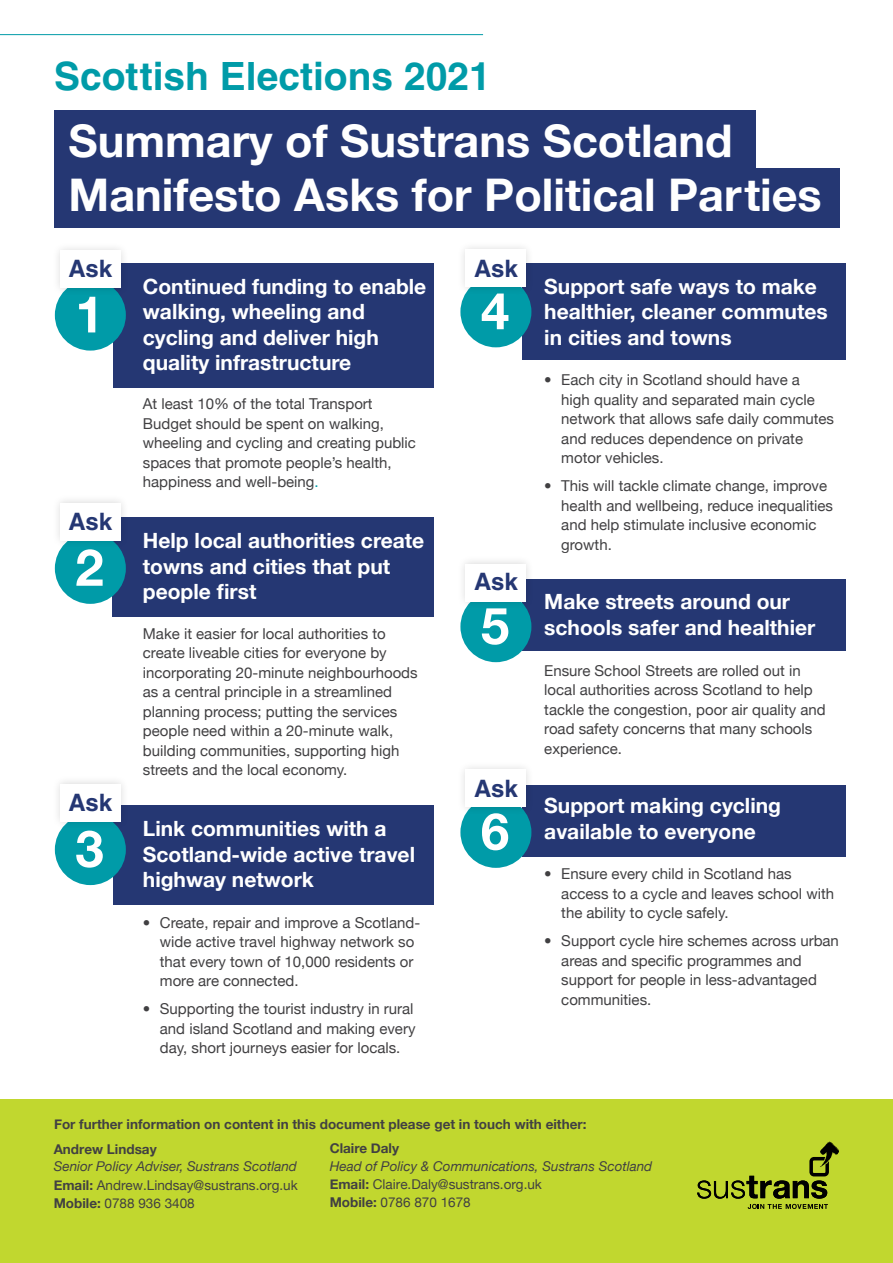
<style>
.page{position:relative;width:893px;height:1263px;background:#fff}
.page>*{position:absolute;margin:0;border:0;box-sizing:border-box;transform-origin:0 0}
.t1{font:700 51px "Helvetica Neue";color:#fff}
.t2{font:700 45px/54px "Helvetica Neue";color:#fff}
.t3{font:700 39px "Helvetica LT Std";color:#009ba8}
.t4{font:700 24px "Helvetica LT Std";letter-spacing:-.01em;color:#253773}
.t5{font:700 21px/25.5px "Helvetica Neue";color:#fff}
.t6{font:15px/19.5px "Helvetica Neue";color:#414042}
.t7{font:italic 13.5px/18.1px "Helvetica Neue";color:#414042}
.t8{font:700 13.5px/24.5px "Helvetica Neue";color:#414042}
.t9{font:13.5px/18.1px "Helvetica Neue";color:#414042;text-align:justify}
.s1{font-family:"Helvetica 55 Roman"}
.s2{color:#009ba8}
.s3{font-style:italic}
.s4{font-weight:700}
.s5{font-weight:700;font-style:normal}
.s6{font-style:normal}
.s7{font-family:"Helvetica 55 Roman";font-style:normal}
</style>
<div class="page">
<div style="left:0;top:1099px;width:893px;height:164px;background:#c1d72f"></div>
<svg style="left:697px;top:1141px;width:142px;height:68px"></svg>
<div style="left:112px;top:517px;width:322px;height:100px;background:#253773"></div>
<div style="left:113px;top:805px;width:321px;height:100px;background:#253773"></div>
<div style="left:522px;top:785px;width:324px;height:71px;background:#253773"></div>
<div style="left:522px;top:580px;width:324px;height:71px;background:#253773"></div>
<div style="left:522px;top:264px;width:324px;height:96px;background:#253773"></div>
<div style="left:113px;top:264px;width:321px;height:124px;background:#253773"></div>
<div style="left:54px;top:110px;width:702px;height:60px;background:#253773"></div>
<div style="left:54px;top:168px;width:785px;height:60px;background:#253773"></div>
<hr style="left:0;top:34px;width:483px;height:1px;background:#009ba8">
<div style="left:55px;top:280px;width:71px;height:71px;background:#009ba8;border-radius:50%"></div>
<div style="left:460px;top:276px;width:71px;height:71px;background:#009ba8;border-radius:50%"></div>
<div style="left:55px;top:533px;width:71px;height:71px;background:#009ba8;border-radius:50%"></div>
<div style="left:460px;top:591px;width:71px;height:71px;background:#009ba8;border-radius:50%"></div>
<div style="left:55px;top:814px;width:71px;height:71px;background:#009ba8;border-radius:50%"></div>
<div style="left:460px;top:797px;width:71px;height:71px;background:#009ba8;border-radius:50%"></div>
<div style="left:51px;top:242px;width:78px;height:54px;background:#000;opacity:.15"></div>
<div style="left:60px;top:250px;width:61px;height:38px;background:#fff"></div>
<div style="left:51px;top:494px;width:78px;height:55px;background:#000;opacity:.15"></div>
<div style="left:60px;top:503px;width:61px;height:37px;background:#fff"></div>
<div style="left:51px;top:775px;width:78px;height:55px;background:#000;opacity:.15"></div>
<div style="left:60px;top:784px;width:61px;height:37px;background:#fff"></div>
<div style="left:457px;top:761px;width:77px;height:55px;background:#000;opacity:.15"></div>
<div style="left:466px;top:770px;width:60px;height:37px;background:#fff"></div>
<div style="left:457px;top:555px;width:77px;height:55px;background:#000;opacity:.15"></div>
<div style="left:466px;top:564px;width:60px;height:37px;background:#fff"></div>
<div style="left:457px;top:241px;width:77px;height:54px;background:#000;opacity:.15"></div>
<div style="left:466px;top:249px;width:60px;height:38px;background:#fff"></div>
<h3 class="t3" style="left:54px;top:53px;width:438px">Scottish Elections 2021</h3>
<h2 class="t2" style="left:69px;top:113px;width:755px">Summary of Sustrans Scotland<br>Manifesto Asks for Political Parties</h2>
<h3 class="t4" style="left:69px;top:254px;width:45px">Ask</h3>
<h3 class="t4" style="left:474px;top:253px;width:45px">Ask</h3>
<h3 class="t5" style="left:143px;top:273px;width:285px">Continued funding to enable walking, wheeling and cycling and deliver high quality infrastructure</h3>
<p class="t6" style="left:143px;top:394px;width:275px">At least 10% of <span class="s1">the</span> total Transport Budget should be spent on walking, wheeling and cycling and creating public spaces that promote people’s health, happiness and well-being<span class="s2">.</span></p>
<h1 class="t1" style="left:75px;top:283px;width:30px">1</h1>
<h1 class="t1" style="left:481px;top:279px;width:30px">4</h1>
<h3 class="t4" style="left:69px;top:507px;width:45px">Ask</h3>
<h1 class="t1" style="left:75px;top:536px;width:30px">2</h1>
<h3 class="t4" style="left:69px;top:788px;width:45px">Ask</h3>
<h1 class="t1" style="left:75px;top:817px;width:30px">3</h1>
<h3 class="t5" style="left:143px;top:528px;width:283px">Help local authorities create towns and cities that put people first</h3>
<p class="t6" style="left:143px;top:623px;width:276px">Make it easier for local authorities to create liveable cities for everyone by incorporating 20-minute <span class="s1">n</span>eighbourhoods as a central principle in <span class="s1">a</span> streamlined planning process; putting the services people need within a 20-minute walk, building communities, supporting high streets and the local economy.</p>
<h3 class="t5" style="left:143px;top:815px;width:274px">Link communities with a<br>Scotland-wide active travel highway network</h3>
<p class="t6" style="left:160px;top:912px;width:262px;text-indent:-17px">• Create, repair and improve a Scotland&shy;wide active travel highway network so that every town of 10,000 residents or more are connected.</p>
<p class="t6" style="left:160px;top:999px;width:257px;text-indent:-17px">• Supporting the tourist industry in rural and island Scotland and making every day, short journeys easier for locals.</p>
<h3 class="t4" style="left:474px;top:567px;width:45px">Ask</h3>
<h1 class="t1" style="left:481px;top:594px;width:30px">5</h1>
<h3 class="t4" style="left:474px;top:774px;width:45px">Ask</h3>
<h1 class="t1" style="left:481px;top:800px;width:30px">6</h1>
<h3 class="t5" style="left:544px;top:273px;width:285px">Support safe ways to make healthier, cleaner commutes in cities and towns</h3>
<p class="t6" style="left:561px;top:370px;width:274px;text-indent:-17px">• Each city in Scotland should have a<br>high quality and separated main cycle network that allows safe daily commutes and reduces dependence on private motor vehicles.</p>
<p class="t6" style="left:561px;top:476px;width:273px;text-indent:-17px">• This will tackle climate change, improve health and wellbeing, reduce inequalities and help stimulate inclusive economic growth.</p>
<h3 class="t5" style="left:544px;top:589px;width:273px">Make streets around our schools safer and healthier</h3>
<p class="t6" style="left:544px;top:660px;width:283px">Ensure School Streets are rolled out in local authorities across Scotland to help tackle the congestion, poor air quality and road safety concerns that many schools experience.</p>
<h3 class="t5" style="left:544px;top:792px;width:238px">Support making cycling available to everyone</h3>
<p class="t6" style="left:561px;top:864px;width:274px;text-indent:-17px">• Ensure every child in Scotland has access to a cycle and leaves school with the ability to cycle safely.</p>
<p class="t6" style="left:561px;top:931px;width:279px;text-indent:-17px">• Support cycle hire schemes across urban areas and specific programmes and support for people in less-advantaged communities.</p>
<p class="t8" style="left:54px;top:1112px;width:534px">For further information on content in this document please get in touch with either:<br>Andrew Lindsay</p>
<p class="t9" style="left:54px;top:1157px;width:246px"><span class="s3">Senior Policy Adviser, Sustrans Scotland </span><span class="s4">Email:</span> Andrew.<span class="s1">L</span>indsay@sustrans.org.uk <span class="s4">Mobile:</span> 0788 936 3408</p>
<p class="t8" style="left:330px;top:1136px;width:71px">Claire Daly</p>
<p class="t7" style="left:330px;top:1157px;width:324px">Head of Policy &amp; Communications, Sustrans Scotland<br><span class="s5">Email:</span> <span class="s6">Claire.</span><span class="s7">D</span><span class="s6">aly@sustrans.org.uk<br></span><span class="s5">Mobile:</span> <span class="s6">0786 870 1678</span></p>
</div>
